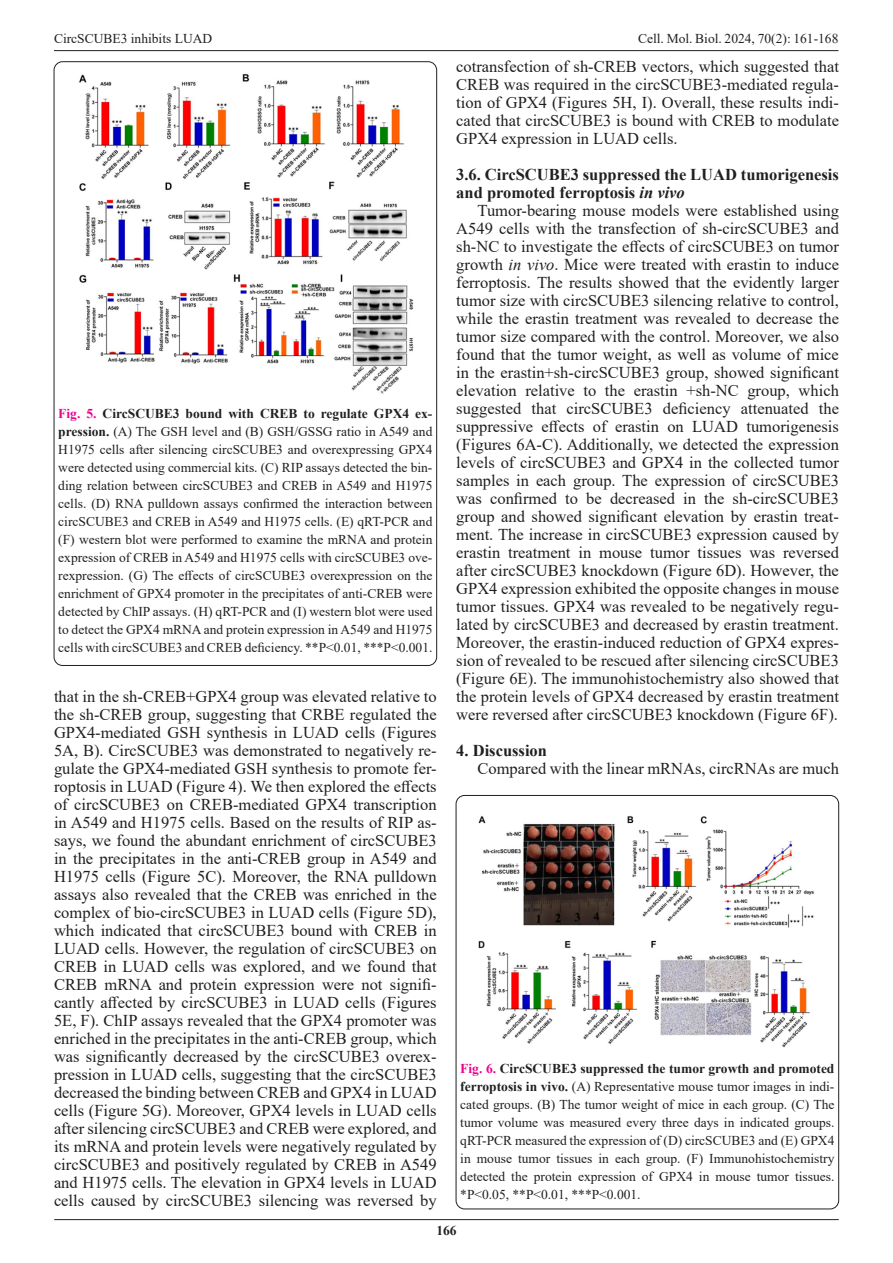
<style>
.page{position:relative;width:893px;height:1263px;background:#fff}
.page>*{position:absolute;margin:0;border:0;box-sizing:border-box;transform-origin:0 0}
.t1{font:16.5px/18px "Times New Roman";color:#231f20;text-align:justify}
.t2{font:700 16.5px/18px "Times New Roman";color:#231f20}
.t3{font:13.5px/18px "Times New Roman";color:#231f20;text-align:justify}
.t4{font:700 13.5px "Times New Roman";color:#231f20}
.s1{font-weight:700;color:#ed028c}
.s2{font-weight:700}
.s3{font-style:italic}
</style>
<div class="page">
<hr style="left:54px;top:50px;width:784px;height:1px;background:#231f20">
<hr style="left:54px;top:1219px;width:785px;height:1px;background:#231f20">
<img style="left:79px;top:74px;width:335px;height:320px">
<img style="left:478px;top:816px;width:336px;height:232px">
<p class="t3" style="left:54px;top:29px;width:160px">CircSCUBE3 inhibits LUAD</p>
<p class="t3" style="left:638px;top:29px;width:202px">Cell. Mol. Biol. 2024, 70(2): 161-168</p>
<p class="t3" style="left:58px;top:404px;width:376px"><span class="s1">Fig. 5.</span> <span class="s2">CircSCUBE3 bound with CREB to regulate GPX4 ex&shy;pression.</span> (A) The GSH level and (B) GSH/GSSG ratio in A549 and H1975 cells after silencing circSCUBE3 and overexpressing GPX4 were detected using commercial kits. (C) RIP assays detected the bin&shy;ding relation between circSCUBE3 and CREB in A549 and H1975 cells. (D) RNA pulldown assays confirmed the interaction between circSCUBE3 and CREB in A549 and H1975 cells. (E) qRT-PCR and (F) western blot were performed to examine the mRNA and protein expression of CREB in A549 and H1975 cells with circSCUBE3 ove&shy;rexpression. (G) The effects of circSCUBE3 overexpression on the enrichment of GPX4 promoter in the precipitates of anti-CREB were detected by ChIP assays. (H) qRT-PCR and (I) western blot were used to detect the GPX4 mRNA and protein expression in A549 and H1975 cells with circSCUBE3 and CREB deficiency. **P&lt;0.01, ***P&lt;0.001.</p>
<p class="t1" style="left:54px;top:687px;width:384px">that in the sh-CREB+GPX4 group was elevated relative to the sh-CREB group, suggesting that CRBE regulated the GPX4-mediated GSH synthesis in LUAD cells (Figures 5A, B). CircSCUBE3 was demonstrated to negatively re&shy;gulate the GPX4-mediated GSH synthesis to promote fer&shy;roptosis in LUAD (Figure 4). We then explored the effects of circSCUBE3 on CREB-mediated GPX4 transcription in A549 and H1975 cells. Based on the results of RIP as&shy;says, we found the abundant enrichment of circSCUBE3 in the precipitates in the anti-CREB group in A549 and H1975 cells (Figure 5C). Moreover, the RNA pulldown assays also revealed that the CREB was enriched in the complex of bio-circSCUBE3 in LUAD cells (Figure 5D), which indicated that circSCUBE3 bound with CREB in LUAD cells. However, the regulation of circSCUBE3 on CREB in LUAD cells was explored, and we found that CREB mRNA and protein expression were not signifi&shy;cantly affected by circSCUBE3 in LUAD cells (Figures 5E, F). ChIP assays revealed that the GPX4 promoter was enriched in the precipitates in the anti-CREB group, which was significantly decreased by the circSCUBE3 overex&shy;pression in LUAD cells, suggesting that the circSCUBE3 decreased the binding between CREB and GPX4 in LUAD cells (Figure 5G). Moreover, GPX4 levels in LUAD cells after silencing circSCUBE3 and CREB were explored, and its mRNA and protein levels were negatively regulated by circSCUBE3 and positively regulated by CREB in A549 and H1975 cells. The elevation in GPX4 levels in LUAD cells caused by circSCUBE3 silencing was reversed by</p>
<p class="t1" style="left:456px;top:57px;width:384px">cotransfection of sh-CREB vectors, which suggested that CREB was required in the circSCUBE3-mediated regula&shy;tion of GPX4 (Figures 5H, I). Overall, these results indi&shy;cated that circSCUBE3 is bound with CREB to modulate GPX4 expression in LUAD cells.</p>
<p class="t2" style="left:456px;top:165px;width:384px">3.6. CircSCUBE3 suppressed the LUAD tumorigenesis and promoted ferroptosis <span class="s3">in vivo</span></p>
<p class="t1" style="left:456px;top:201px;width:384px;text-indent:21px">Tumor-bearing mouse models were established using A549 cells with the transfection of sh-circSCUBE3 and sh-NC to investigate the effects of circSCUBE3 on tumor growth <span class="s3">in vivo</span>. Mice were treated with erastin to induce ferroptosis. The results showed that the evidently larger tumor size with circSCUBE3 silencing relative to control, while the erastin treatment was revealed to decrease the tumor size compared with the control. Moreover, we also found that the tumor weight, as well as volume of mice in the erastin+sh-circSCUBE3 group, showed significant elevation relative to the erastin +sh-NC group, which suggested that circSCUBE3 deficiency attenuated the suppressive effects of erastin on LUAD tumorigenesis (Figures 6A-C). Additionally, we detected the expression levels of circSCUBE3 and GPX4 in the collected tumor samples in each group. The expression of circSCUBE3 was confirmed to be decreased in the sh-circSCUBE3 group and showed significant elevation by erastin treat&shy;ment. The increase in circSCUBE3 expression caused by erastin treatment in mouse tumor tissues was reversed after circSCUBE3 knockdown (Figure 6D). However, the GPX4 expression exhibited the opposite changes in mouse tumor tissues. GPX4 was revealed to be negatively regu&shy;lated by circSCUBE3 and decreased by erastin treatment.<br>Moreover, the erastin-induced reduction of GPX4 expres&shy;sion of revealed to be rescued after silencing circSCUBE3 (Figure 6E). The immunohistochemistry also showed that the protein levels of GPX4 decreased by erastin treatment were reversed after circSCUBE3 knockdown (Figure 6F).</p>
<p class="t2" style="left:456px;top:741px;width:92px">4. Discussion</p>
<p class="t1" style="left:477px;top:759px;width:363px">Compared with the linear mRNAs, circRNAs are much</p>
<p class="t3" style="left:460px;top:1059px;width:376px"><span class="s1">Fig. 6.</span> <span class="s2">CircSCUBE3 suppressed the tumor growth and promoted ferroptosis in vivo.</span> (A) Representative mouse tumor images in indi&shy;cated groups. (B) The tumor weight of mice in each group. (C) The tumor volume was measured every three days in indicated groups. qRT-PCR measured the expression of (D) circSCUBE3 and (E) GPX4 in mouse tumor tissues in each group. (F) Immunohistochemistry detected the protein expression of GPX4 in mouse tumor tissues. *P&lt;0.05, **P&lt;0.01, ***P&lt;0.001.</p>
<p class="t4" style="left:436px;top:1220px;width:22px">166</p>
</div>
